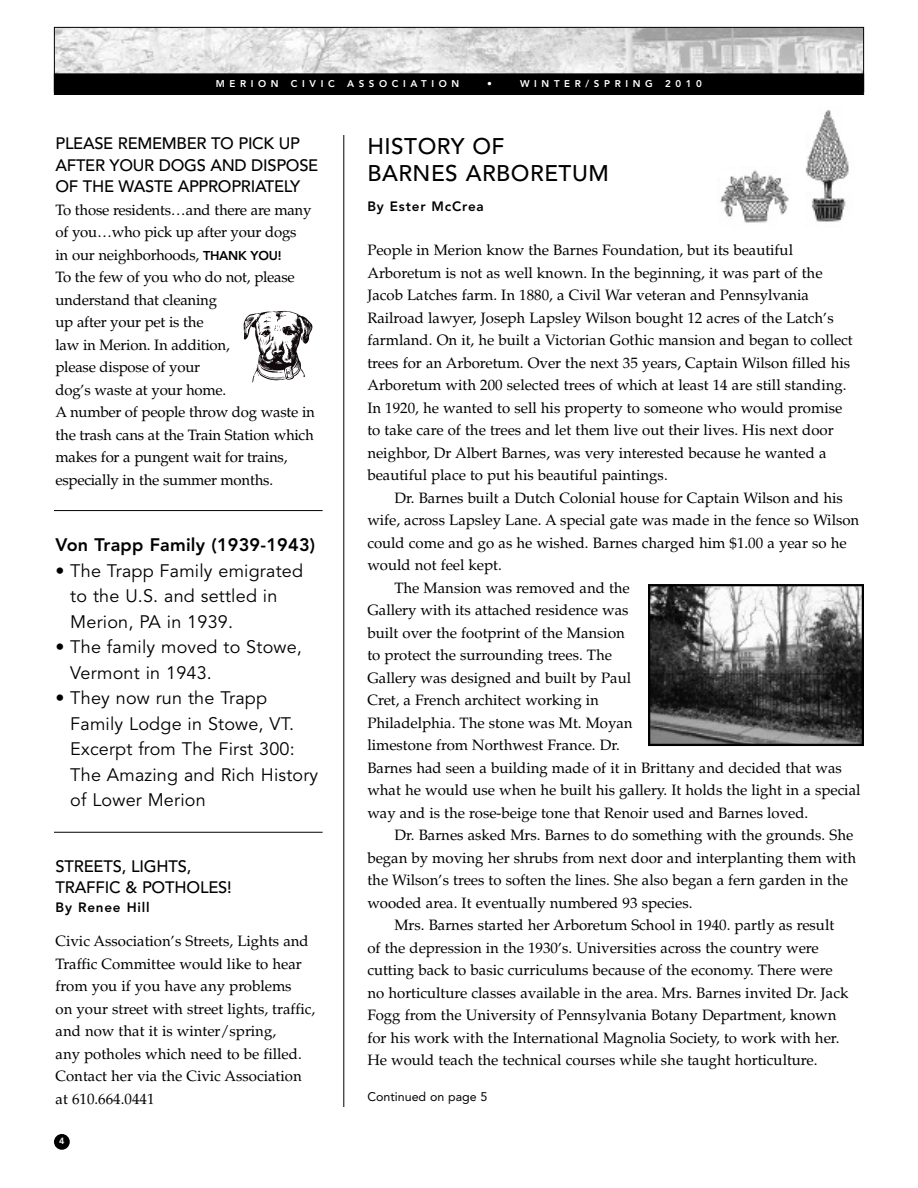
<style>
.page{position:relative;width:918px;height:1188px;background:#fff}
.page>*{position:absolute;margin:0;border:0;box-sizing:border-box;transform-origin:0 0}
.t1{font:500 22.5px/27px "Avenir";letter-spacing:.02em;color:#000}
.t2{font:18px/25.5px "Avenir";letter-spacing:.01em;color:#000}
.t3{font:800 18px "Avenir";letter-spacing:.01em;color:#000}
.t4{font:500 16.5px/21.8px "Avenir";letter-spacing:-.015em;color:#000}
.t5{font:15px/22.5px "Palatino";color:#000}
.t6{font:800 13.5px "Avenir";letter-spacing:.06em;color:#000}
.t7{font:12.45px "Avenir";color:#000}
.t8{font:800 9.75px "Avenir";letter-spacing:.475em;color:#fff}
.t9{font:800 9px "Avenir";color:#fff}
.s1{font-family:"Avenir";font-weight:800;font-size:12.75px}
</style>
<div class="page">
<div style="left:54px;top:1134px;width:16px;height:16px;background:#000;border-radius:50%"></div>
<img style="left:56px;top:29px;width:806px;height:45px">
<div style="left:54px;top:27px;width:810px;height:65px;border:1px solid #000"></div>
<div style="left:55px;top:74px;width:808px;height:20px;background:#000"></div>
<div style="left:54px;top:74px;width:810px;height:21px;border:1px solid #000"></div>
<hr style="left:343px;top:135px;width:1px;height:972px;background:#000">
<svg style="left:244px;top:311px;width:68px;height:72px"></svg>
<hr style="left:54px;top:510px;width:269px;height:1px;background:#000">
<hr style="left:54px;top:832px;width:269px;height:1px;background:#000">
<img style="left:651px;top:587px;width:210px;height:156px">
<div style="left:648px;top:584px;width:216px;height:162px;border:2px solid #000"></div>
<img style="left:805px;top:110px;width:44px;height:112px">
<img style="left:720px;top:170px;width:69px;height:53px">
<p class="t8" style="left:216px;top:80px;width:64px">MERION</p>
<p class="t8" style="left:291px;top:80px;width:45px">CIVIC</p>
<p class="t8" style="left:347px;top:80px;width:114px">ASSOCIATION</p>
<p class="t8" style="left:487px;top:80px;width:6px">•</p>
<p class="t8" style="left:520px;top:80px;width:134px">WINTER/SPRING</p>
<p class="t8" style="left:665px;top:80px;width:38px">2010</p>
<p class="t4" style="left:56px;top:134px;width:264px">PLEASE REMEMBER TO PICK UP<br>AFTER YOUR DOGS AND DISPOSE<br>OF THE WASTE APPROPRIATELY</p>
<p class="t5" style="left:56px;top:199px;width:261px">To those residents…and there are many of you…who pick up after your dogs<br>in our neighborhoods, <span class="s1">THANK YOU!<br></span>To the few of you who do not, please understand that cleaning<br>up after your pet is the<br>law in Merion. In addition,<br>please dispose of your<br>dog’s waste at your home.<br>A number of people throw dog waste in the trash cans at the Train Station which makes for a pungent wait for trains, especially in the summer months.</p>
<p class="t3" style="left:56px;top:538px;width:261px">Von Trapp Family (1939-1943)</p>
<p class="t2" style="left:70px;top:559px;width:234px;text-indent:-15px">• The Trapp Family emigrated to the U.S. and settled in<br>Merion, PA in 1939.</p>
<p class="t2" style="left:70px;top:636px;width:233px;text-indent:-15px">• The family moved to Stowe,<br>Vermont in 1943.</p>
<p class="t2" style="left:70px;top:687px;width:250px;text-indent:-15px">• They now run the Trapp<br>Family Lodge in Stowe, VT.<br>Excerpt from The First 300:<br>The Amazing and Rich History of Lower Merion</p>
<p class="t4" style="left:56px;top:856px;width:178px">STREETS, LIGHTS,<br>TRAFFIC &amp; POTHOLES!</p>
<p class="t6" style="left:56px;top:901px;width:96px">By Renee Hill</p>
<p class="t5" style="left:56px;top:930px;width:261px">Civic Association’s Streets, Lights and Traffic Committee would like to hear from you if you have any problems<br>on your street with street lights, traffic, and now that it is winter/spring,<br>any potholes which need to be filled.<br>Contact her via the Civic Association at 610.664.0441</p>
<p class="t9" style="left:59px;top:1137px;width:7px">4</p>
<h1 class="t1" style="left:367px;top:134px;width:243px">HISTORY OF<br>BARNES ARBORETUM</h1>
<p class="t6" style="left:367px;top:200px;width:118px">By Ester McCrea</p>
<p class="t5" style="left:367px;top:239px;width:487px">People in Merion know the Barnes Foundation, but its beautiful Arboretum is not as well known. In the beginning, it was part of the Jacob Latches farm. In 1880, a Civil War veteran and Pennsylvania Railroad lawyer, Joseph Lapsley Wilson bought 12 acres of the Latch’s farmland. On it, he built a Victorian Gothic mansion and began to collect trees for an Arboretum. Over the next 35 years, Captain Wilson filled his Arboretum with 200 selected trees of which at least 14 are still standing.<br>In 1920, he wanted to sell his property to someone who would promise to take care of the trees and let them live out their lives. His next door neighbor, Dr Albert Barnes, was very interested because he wanted a beautiful place to put his beautiful paintings.</p>
<p class="t5" style="left:394px;top:487px;width:450px">Dr. Barnes built a Dutch Colonial house for Captain Wilson and his</p>
<p class="t5" style="left:367px;top:509px;width:493px">wife, across Lapsley Lane. A special gate was made in the fence so Wilson</p>
<p class="t5" style="left:367px;top:532px;width:481px">could come and go as he wished. Barnes charged him $1.00 a year so he</p>
<p class="t5" style="left:367px;top:554px;width:136px">would not feel kept.</p>
<p class="t5" style="left:394px;top:577px;width:237px">The Mansion was removed and the</p>
<p class="t5" style="left:367px;top:599px;width:263px">Gallery with its attached residence was</p>
<p class="t5" style="left:367px;top:622px;width:259px">built over the footprint of the Mansion</p>
<p class="t5" style="left:367px;top:644px;width:246px">to protect the surrounding trees. The</p>
<p class="t5" style="left:367px;top:667px;width:265px">Gallery was designed and built by Paul</p>
<p class="t5" style="left:367px;top:689px;width:233px">Cret, a French architect working in</p>
<p class="t5" style="left:367px;top:712px;width:267px">Philadelphia. The stone was Mt. Moyan</p>
<p class="t5" style="left:367px;top:734px;width:254px">limestone from Northwest France. Dr.</p>
<p class="t5" style="left:367px;top:757px;width:476px">Barnes had seen a building made of it in Brittany and decided that was</p>
<p class="t5" style="left:367px;top:779px;width:495px">what he would use when he built his gallery. It holds the light in a special</p>
<p class="t5" style="left:367px;top:802px;width:442px">way and is the rose-beige tone that Renoir used and Barnes loved.</p>
<p class="t5" style="left:394px;top:824px;width:460px">Dr. Barnes asked Mrs. Barnes to do something with the grounds. She</p>
<p class="t5" style="left:367px;top:847px;width:490px">began by moving her shrubs from next door and interplanting them with</p>
<p class="t5" style="left:367px;top:869px;width:482px">the Wilson’s trees to soften the lines. She also began a fern garden in the</p>
<p class="t5" style="left:367px;top:892px;width:327px">wooded area. It eventually numbered 93 species.</p>
<p class="t5" style="left:394px;top:914px;width:441px">Mrs. Barnes started her Arboretum School in 1940. partly as result</p>
<p class="t5" style="left:367px;top:937px;width:453px">of the depression in the 1930’s. Universities across the country were</p>
<p class="t5" style="left:367px;top:959px;width:467px">cutting back to basic curriculums because of the economy. There were</p>
<p class="t5" style="left:367px;top:982px;width:483px">no horticulture classes available in the area. Mrs. Barnes invited Dr. Jack</p>
<p class="t5" style="left:367px;top:1004px;width:471px">Fogg from the University of Pennsylvania Botany Department, known</p>
<p class="t5" style="left:367px;top:1027px;width:474px">for his work with the International Magnolia Society, to work with her.</p>
<p class="t5" style="left:367px;top:1049px;width:452px">He would teach the technical courses while she taught horticulture.</p>
<p class="t7" style="left:367px;top:1091px;width:122px">Continued on page 5</p>
</div>
